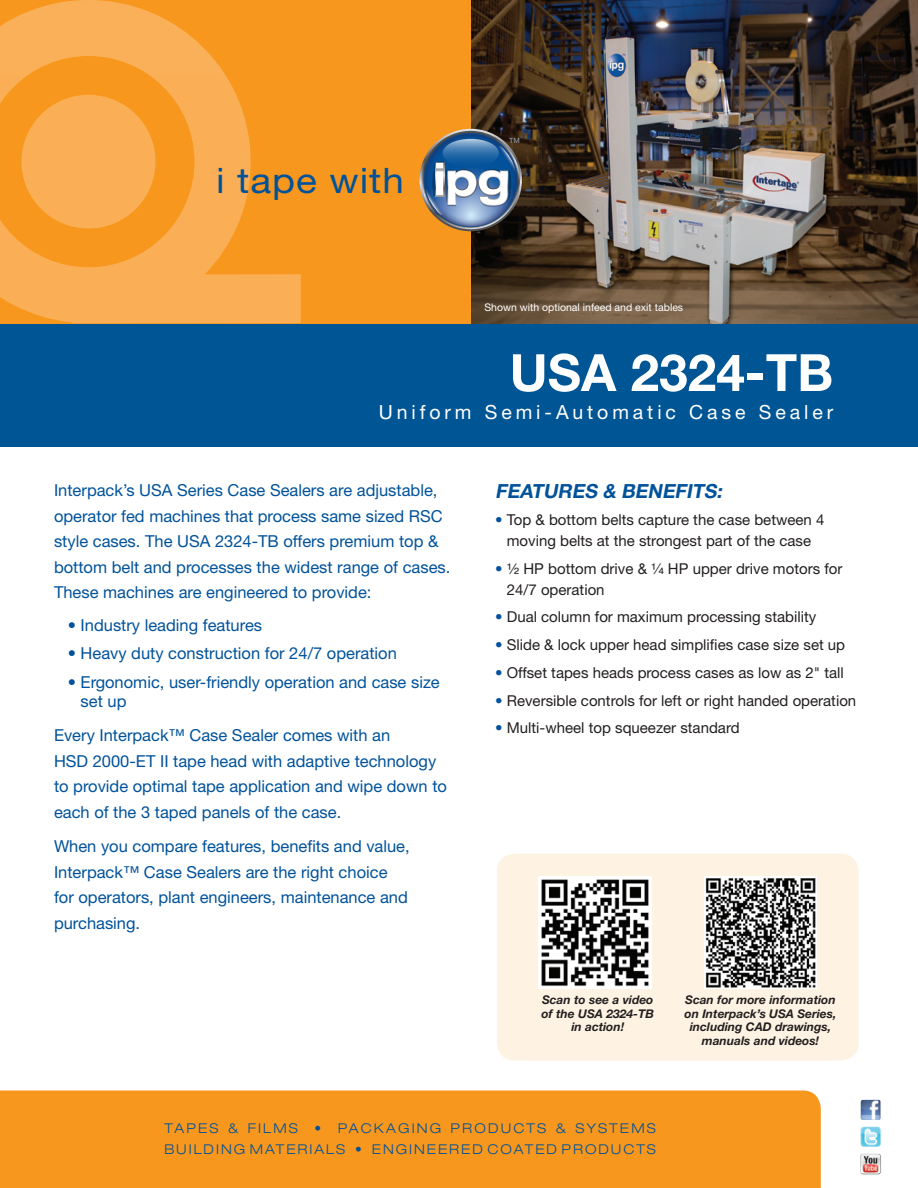
<style>
.page{position:relative;width:918px;height:1188px;background:#fff}
.page>*{position:absolute;margin:0;border:0;box-sizing:border-box;transform-origin:0 0}
.t1{font:700 51.45px "Helvetica Neue";color:#fff}
.t2{font:35.1px "Helvetica Neue";letter-spacing:.025em;color:#01529a;scale:1.1 1}
.t3{font:19.5px "Helvetica Neue";letter-spacing:.2em;color:#fff}
.t4{font:italic 700 19.5px "Helvetica Neue";color:#01529a}
.t5{font:16.5px/25.5px "Helvetica Neue";color:#01529a}
.t6{font:15px/21px "Helvetica Neue";color:#231f20;text-align:center}
.t7{font:300 expanded 13.5px/21px "Helvetica Neue";letter-spacing:.145em;color:#01529a}
.t8{font:italic 700 12px/13.5px "Helvetica Neue";color:#231f20;text-align:center}
.t9{font:10.5px "Helvetica Neue";color:#fff}
.t10{font:500 7.2px "Helvetica Neue";color:#939598}
.s1{color:#01529a}
.s2{font-family:"Helvetica Fraction"}
</style>
<div class="page">
<div style="left:0;top:0;width:918px;height:324px;background:#f7971d"></div>
<div style="left:0;top:1090px;width:821px;height:98px;background:#f7971d"></div>
<img style="left:860px;top:1100px;width:21px;height:20px">
<img style="left:861px;top:1127px;width:20px;height:20px">
<img style="left:860px;top:1153px;width:21px;height:22px">
<img style="left:471px;top:0;width:447px;height:324px">
<svg style="left:0;top:0;width:301px;height:323px;fill:#faaf56"></svg>
<img style="left:419px;top:131px;width:107px;height:105px">
<div style="left:0;top:324px;width:918px;height:122px;background:#005595"></div>
<div style="left:497px;top:854px;width:362px;height:206px;background:#fef3e3;border-radius:18px"></div>
<img style="left:539px;top:876px;width:112px;height:112px">
<img style="left:704px;top:876px;width:113px;height:112px">
<h2 class="t2" style="left:216px;top:159px;width:172px">i tape with</h2>
<p class="t10" style="left:509px;top:137px;width:12px">TM</p>
<p class="t9" style="left:484px;top:301px;width:200px">Shown with optional infeed and exit tables</p>
<h1 class="t1" style="left:510px;top:341px;width:325px">USA 2324-TB</h1>
<p class="t3" style="left:379px;top:401px;width:456px">Uniform Semi-Automatic Case Sealer</p>
<p class="t5" style="left:54px;top:477px;width:398px">Interpack’s USA Series Case Sealers are adjustable, operator fed machines that process same sized RSC style cases. The USA 2324-TB offers premium top &amp; bottom belt and processes the widest range of cases.<br>These machines are engineered to provide:</p>
<p class="t5" style="left:68px;top:612px;width:196px">• Industry leading features</p>
<p class="t5" style="left:68px;top:640px;width:331px">• Heavy duty construction for 24/7 operation</p>
<p class="t5" style="left:81px;top:672px;width:361px;line-height:19.8px;text-indent:-13px">• Ergonomic, user-friendly operation and case size set up</p>
<p class="t5" style="left:54px;top:723px;width:395px">Every Interpack™ Case Sealer comes with an<br>HSD 2000-ET II tape head with adaptive technology to provide optimal tape application and wipe down to each of the 3 taped panels of the case.</p>
<p class="t5" style="left:54px;top:833px;width:357px">When you compare features, benefits and value, Interpack™ Case Sealers are the right choice for operators, plant engineers, maintenance and purchasing.</p>
<p class="t4" style="left:495px;top:479px;width:232px">FEATURES &amp; BENEFITS:</p>
<p class="t6" style="left:495px;top:509px;width:331px"><span class="s1">•</span> Top &amp; bottom belts capture the case between 4 moving belts at the strongest part of the case</p>
<p class="t6" style="left:507px;top:558px;width:337px;text-align:left;text-indent:-12px"><span class="s1">•</span> <span class="s2">¹⁄₂</span> HP bottom drive &amp; <span class="s2">¹⁄₄</span> HP upper drive motors for<br>24/7 operation</p>
<p class="t6" style="left:495px;top:606px;width:323px"><span class="s1">•</span> Dual column for maximum processing stability</p>
<p class="t6" style="left:495px;top:634px;width:352px"><span class="s1">•</span> Slide &amp; lock upper head simplifies case size set up</p>
<p class="t6" style="left:495px;top:662px;width:350px"><span class="s1">•</span> Offset tapes heads process cases as low as 2" tall</p>
<p class="t6" style="left:495px;top:690px;width:363px"><span class="s1">•</span> Reversible controls for left or right handed operation</p>
<p class="t6" style="left:495px;top:717px;width:246px"><span class="s1">•</span> Multi-wheel top squeezer standard</p>
<p class="t8" style="left:542px;top:993px;width:114px">Scan to see a video of the USA 2324-TB in action!</p>
<p class="t8" style="left:685px;top:993px;width:153px">Scan for more information on Interpack’s USA Series, including CAD drawings, manuals and videos!</p>
<p class="t7" style="left:164px;top:1118px;width:493px">TAPES &amp; FILMS • PACKAGING PRODUCTS &amp; SYSTEMS<br>BUILDING MATERIALS • ENGINEERED COATED PRODUCTS</p>
</div>
